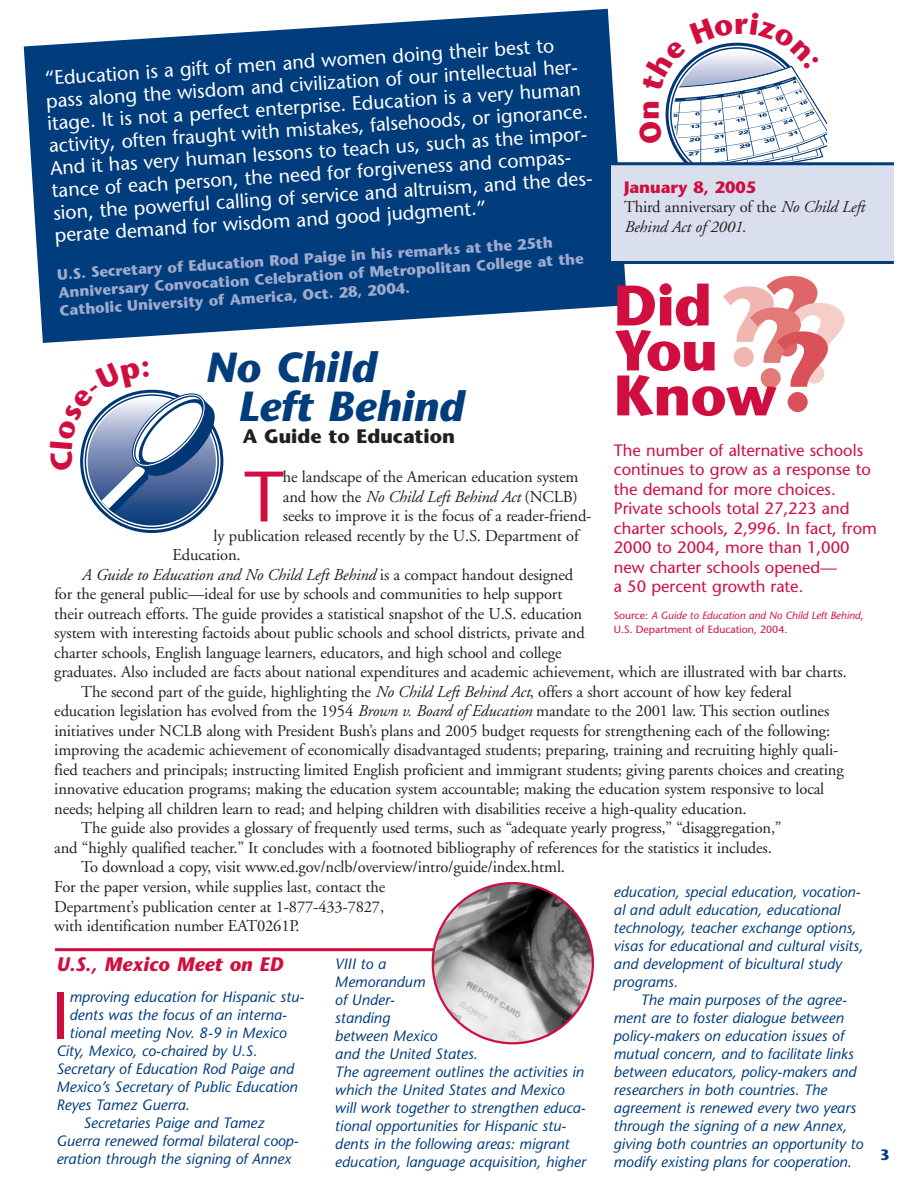
<style>
.page{position:relative;width:918px;height:1188px;background:#fff}
.page>*{position:absolute;margin:0;border:0;box-sizing:border-box;transform-origin:0 0}
.t1{font:700 108px "Stone Sans";color:#f0b7b2}
.t2{font:700 108px "Stone Sans";color:#da515a}
.t3{font:71.25px "Stone Sans";color:#d10e40}
.t4{font:66.45px "Stone Sans";color:#d10e40}
.t5{font:700 57px/45px "Stone Sans";letter-spacing:-.015em;color:#d10e40}
.t6{font:italic 700 42px/39px "Stone Sans";color:#013d7d}
.t7{font:700 30px "Stone Sans";color:#d10e40}
.t8{font:19.5px/22.5px "Stone Sans";color:#fff}
.t9{font:italic 700 19.5px "Stone Sans";color:#d10e40}
.t10{font:700 19.5px "Stone Sans";color:#231f20}
.t11{font:16.5px "Adobe Garamond";letter-spacing:-.01em;color:#231f20}
.t12{font:16.5px/19.5px "Stone Sans";color:#d10e40}
.t13{font:italic 16.5px/19.5px "Adobe Garamond";letter-spacing:-.01em;color:#231f20}
.t14{font:700 16.5px "Stone Sans";color:#d10e40}
.t15{font:italic 15px/18px "Stone Sans";color:#013d7d}
.t16{font:700 15px/17.9px "Stone Sans";color:#9faacc}
.t17{font:700 15px "Stone Sans";color:#013d7d}
.t18{font:10.5px/13.5px "Stone Sans";color:#d10e40}
.s1{font-style:normal}
.s2{color:#e27b78}
.s3{color:#de6668}
.s4{font-style:italic}
</style>
<div class="page">
<hr style="left:55px;top:948px;width:530px;height:3px;background:#d10e40">
<svg style="left:24px;top:9px;width:603px;height:334px;background:#22568e"></svg>
<div style="left:611px;top:165px;width:283px;height:96px;background:#dadfed"></div>
<hr style="left:609px;top:162px;width:285px;height:3px;background:#013d7d">
<hr style="left:610px;top:261px;width:284px;height:3px;background:#013d7d">
<svg style="left:421px;top:882px;width:174px;height:163px"></svg>
<svg style="left:80px;top:389px;width:143px;height:144px"></svg>
<svg style="left:638px;top:42px;width:189px;height:124px"></svg>
<p class="t8" style="left:43px;top:70px;width:545px;rotate:-4deg">“Education is a gift of men and women doing their best to pass along the wisdom and civilization of our intellectual her&shy;itage. It is not a perfect enterprise. Education is a very human activity, often fraught with mistakes, falsehoods, or ignorance.<br>And it has very human lessons to teach us, such as the impor&shy;tance of each person, the need for forgiveness and compas&shy;sion, the powerful calling of service and altruism, and the des&shy;perate demand for wisdom and good judgment.”</p>
<h3 class="t7" style="left:637px;top:120px;width:21px;rotate:-90deg">n</h3>
<p class="t14" style="left:624px;top:180px;width:134px">January 8, 2005</p>
<p class="t13" style="left:624px;top:199px;width:242px"><span class="s1">Third anniversary of the</span> No Child Left<br>Behind Act of 2001<span class="s1">.</span></p>
<h1 class="t1" style="left:718px;top:286px;width:107px">?<span class="s2">?</span><span class="s3">?</span></h1>
<p class="t16" style="left:57px;top:268px;width:528px;rotate:-4deg">U.S. Secretary of Education Rod Paige in his remarks at the 25th<br>Anniversary Convocation Celebration of Metropolitan College at the<br>Catholic University of America, Oct. 28, 2004.</p>
<h3 class="t5" style="left:614px;top:289px;width:164px">Did<br>You<br>Know</h3>
<p class="t12" style="left:614px;top:442px;width:265px">The number of alternative schools continues to grow as a response to the demand for more choices.<br>Private schools total 27,223 and charter schools, 2,996. In fact, from<br>2000 to 2004, more than 1,000 new charter schools opened—<br>a 50 percent growth rate.</p>
<p class="t18" style="left:614px;top:610px;width:251px">Source: <span class="s4">A Guide to Education and No Child Left Behind</span>,<br>U.S. Department of Education, 2004.</p>
<h1 class="t2" style="left:772px;top:331px;width:80px">?<sup>?</sup></h1>
<h3 class="t6" style="left:238px;top:352px;width:228px;text-indent:-33px">No Child<br>Left Behind</h3>
<p class="t10" style="left:243px;top:429px;width:214px">A Guide to Education</p>
<h2 class="t3" style="left:244px;top:469px;width:41px">T</h2>
<p class="t11" style="left:283px;top:471px;width:297px">he landscape of the American education system</p>
<p class="t13" style="left:283px;top:489px;width:296px"><span class="s1">and how the</span> No Child Left Behind Act <span class="s1">(NCLB)</span></p>
<p class="t11" style="left:283px;top:510px;width:310px">seeks to improve it is the focus of a reader-friend-</p>
<p class="t11" style="left:213px;top:529px;width:367px">ly publication released recently by the U.S. Department of</p>
<p class="t11" style="left:172px;top:549px;width:70px">Education.</p>
<p class="t13" style="left:81px;top:567px;width:493px">A Guide to Education and No Child Left Behind <span class="s1">is a compact handout designed</span></p>
<p class="t11" style="left:54px;top:588px;width:510px">for the general public—ideal for use by schools and communities to help support</p>
<p class="t11" style="left:54px;top:607px;width:529px">their outreach efforts. The guide provides a statistical snapshot of the U.S. education</p>
<p class="t11" style="left:54px;top:627px;width:532px">system with interesting factoids about public schools and school districts, private and</p>
<p class="t11" style="left:54px;top:646px;width:509px">charter schools, English language learners, educators, and high school and college</p>
<p class="t11" style="left:54px;top:666px;width:794px">graduates. Also included are facts about national expenditures and academic achievement, which are illustrated with bar charts.</p>
<p class="t11" style="left:81px;top:685px;width:712px">The second part of the guide, highlighting the <span class="s4">No Child Left Behind Act</span>, offers a short account of how key federal</p>
<p class="t11" style="left:54px;top:705px;width:777px">education legislation has evolved from the 1954 <span class="s4">Brown v. Board of Education</span> mandate to the 2001 law. This section outlines</p>
<p class="t11" style="left:54px;top:724px;width:777px">initiatives under NCLB along with President Bush’s plans and 2005 budget requests for strengthening each of the following:</p>
<p class="t11" style="left:54px;top:744px;width:786px">improving the academic achievement of economically disadvantaged students; preparing, training and recruiting highly quali-</p>
<p class="t11" style="left:54px;top:763px;width:791px">fied teachers and principals; instructing limited English proficient and immigrant students; giving parents choices and creating</p>
<p class="t11" style="left:54px;top:783px;width:772px">innovative education programs; making the education system accountable; making the education system responsive to local</p>
<p class="t11" style="left:54px;top:802px;width:694px">needs; helping all children learn to read; and helping children with disabilities receive a high-quality education.</p>
<p class="t11" style="left:81px;top:822px;width:702px">The guide also provides a glossary of frequently used terms, such as “adequate yearly progress,” “disaggregation,”</p>
<p class="t11" style="left:54px;top:841px;width:719px">and “highly qualified teacher.” It concludes with a footnoted bibliography of references for the statistics it includes.</p>
<p class="t11" style="left:81px;top:861px;width:485px">To download a copy, visit www.ed.gov/nclb/overview/intro/guide/index.html.</p>
<p class="t11" style="left:54px;top:880px;width:333px">For the paper version, while supplies last, contact the</p>
<p class="t11" style="left:54px;top:900px;width:331px">Department’s publication center at 1-877-433-7827,</p>
<p class="t11" style="left:54px;top:919px;width:247px">with identification number EAT0261P.</p>
<p class="t9" style="left:56px;top:957px;width:228px">U.S., Mexico Meet on ED</p>
<h3 class="t4" style="left:52px;top:990px;width:19px">I</h3>
<p class="t15" style="left:69px;top:990px;width:236px">mproving education for Hispanic stu-</p>
<p class="t15" style="left:614px;top:885px;width:251px">education, special education, vocation&shy;al and adult education, educational technology, teacher exchange options, visas for educational and cultural visits, and development of bicultural study programs.</p>
<p class="t15" style="left:614px;top:993px;width:251px;text-indent:27px">The main purposes of the agree&shy;ment are to foster dialogue between policy-makers on education issues of mutual concern, and to facilitate links between educators, policy-makers and researchers in both countries. The agreement is renewed every two years through the signing of a new Annex, giving both countries an opportunity to modify existing plans for cooperation.</p>
<p class="t15" style="left:335px;top:957px;width:252px">VIII to a<br>Memorandum<br>of Under-<br>standing<br>between Mexico<br>and the United States.<br>The agreement outlines the activities in which the United States and Mexico will work together to strengthen educa&shy;tional opportunities for Hispanic stu&shy;dents in the following areas: migrant education, language acquisition, higher</p>
<p class="t15" style="left:69px;top:1008px;width:219px">dents was the focus of an interna-</p>
<p class="t15" style="left:69px;top:1026px;width:219px">tional meeting Nov. 8-9 in Mexico</p>
<p class="t15" style="left:56px;top:1044px;width:202px">City, Mexico, co-chaired by U.S.</p>
<p class="t15" style="left:56px;top:1062px;width:239px">Secretary of Education Rod Paige and</p>
<p class="t15" style="left:56px;top:1080px;width:243px">Mexico’s Secretary of Public Education</p>
<p class="t15" style="left:56px;top:1098px;width:135px">Reyes Tamez Guerra.</p>
<p class="t15" style="left:83px;top:1116px;width:183px">Secretaries Paige and Tamez</p>
<p class="t15" style="left:56px;top:1134px;width:244px">Guerra renewed formal bilateral coop-</p>
<p class="t15" style="left:56px;top:1152px;width:236px">eration through the signing of Annex</p>
<p class="t17" style="left:880px;top:1149px;width:11px">3</p>
</div>
